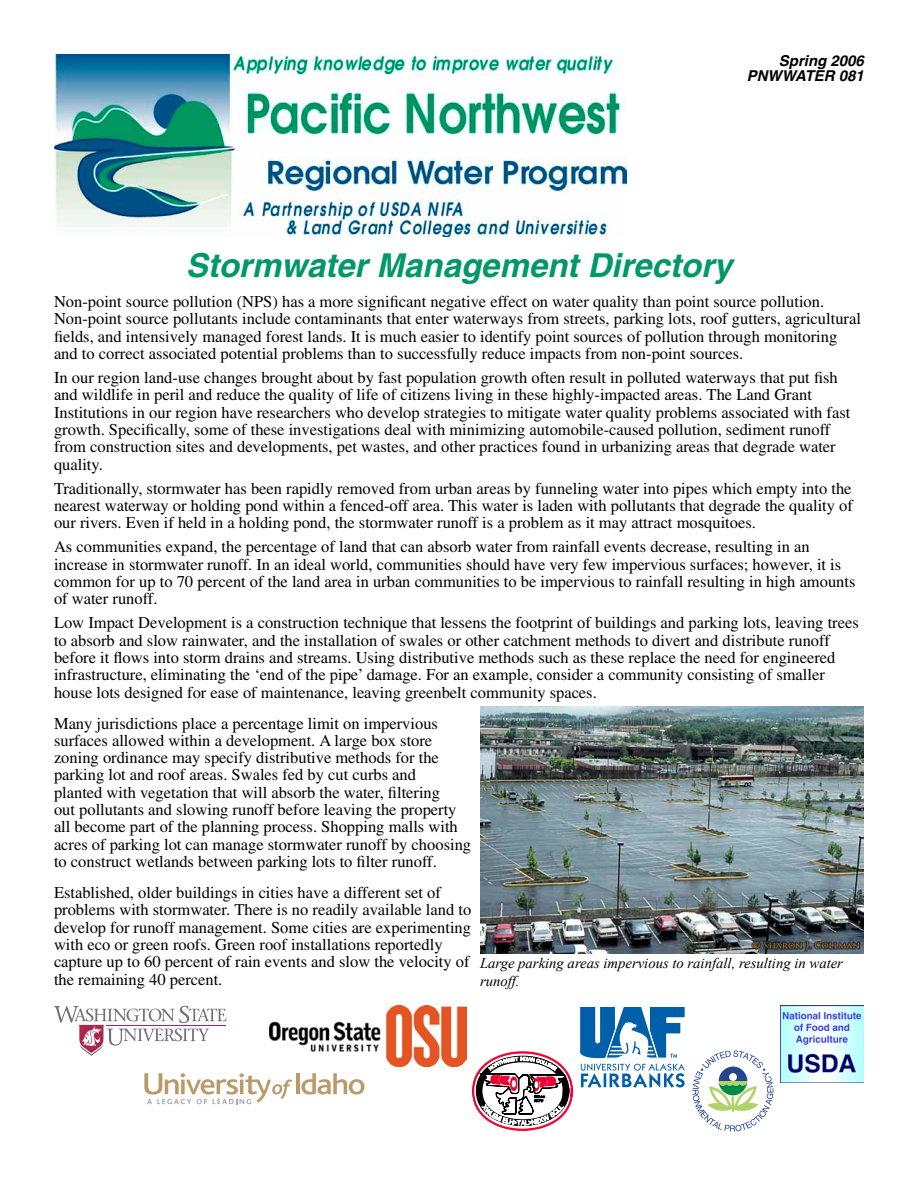
<style>
.page{position:relative;width:918px;height:1188px;background:#fff}
.page>*{position:absolute;margin:0;border:0;box-sizing:border-box;transform-origin:0 0}
.Big_Text_Head{font:italic 700 33px "Sans";color:#009866}
.Body_Text_Front{font:16.5px/17.2px "Toronto";color:#000}
.Body_Text{font:italic 700 15px "Sans";color:#000}
.t1{font:italic 14.7px/17.7px "Times New Roman";color:#000}
</style>
<div class="page">
<img style="left:481px;top:706px;width:383px;height:248px">
<svg style="left:54px;top:1006px;width:172px;height:50px"></svg>
<img style="left:270px;top:1006px;width:197px;height:60px">
<svg style="left:580px;top:1006px;width:106px;height:81px"></svg>
<img style="left:781px;top:1006px;width:83px;height:77px">
<svg style="left:472px;top:1051px;width:101px;height:80px"></svg>
<svg style="left:692px;top:1050px;width:81px;height:82px"></svg>
<img style="left:54px;top:54px;width:572px;height:183px">
<hr style="left:296px;top:1073px;width:4px;height:21px;background:#bb9a6a">
<svg style="left:301px;top:1073px;width:63px;height:22px"></svg>
<svg style="left:144px;top:1073px;width:148px;height:31px"></svg>
<p class="Body_Text" style="left:779px;top:51px;width:87px">Spring 2006</p>
<p class="Body_Text" style="left:747px;top:67px;width:119px">PNWWATER 081</p>
<p class="Big_Text_Head" style="left:186px;top:245px;width:548px">Stormwater Management Directory</p>
<p class="Body_Text_Front" style="left:54px;top:293px;width:808px">Non-point source pollution (NPS) has a more significant negative effect on water quality than point source pollution.<br>Non-point source pollutants include contaminants that enter waterways from streets, parking lots, roof gutters, agricultural fields, and intensively managed forest lands. It is much easier to identify point sources of pollution through monitoring and to correct associated potential problems than to successfully reduce impacts from non-point sources.</p>
<p class="Body_Text_Front" style="left:54px;top:369px;width:798px">In our region land-use changes brought about by fast population growth often result in polluted waterways that put fish and wildlife in peril and reduce the quality of life of citizens living in these highly-impacted areas. The Land Grant Institutions in our region have researchers who develop strategies to mitigate water quality problems associated with fast growth. Specifically, some of these investigations deal with minimizing automobile-caused pollution, sediment runoff from construction sites and developments, pet wastes, and other practices found in urbanizing areas that degrade water quality.</p>
<p class="Body_Text_Front" style="left:54px;top:479px;width:800px;text-align:justify">Traditionally, stormwater has been rapidly removed from urban areas by funneling water into pipes which empty into the nearest waterway or holding pond within a fenced-off area. This water is laden with pollutants that degrade the quality of our rivers. Even if held in a holding pond, the stormwater runoff is a problem as it may attract mosquitoes.</p>
<p class="Body_Text_Front" style="left:54px;top:538px;width:803px">As communities expand, the percentage of land that can absorb water from rainfall events decrease, resulting in an increase in stormwater runoff. In an ideal world, communities should have very few impervious surfaces; however, it is common for up to 70 percent of the land area in urban communities to be impervious to rainfall resulting in high amounts of water runoff.</p>
<p class="Body_Text_Front" style="left:54px;top:614px;width:806px">Low Impact Development is a construction technique that lessens the footprint of buildings and parking lots, leaving trees to absorb and slow rainwater, and the installation of swales or other catchment methods to divert and distribute runoff before it flows into storm drains and streams. Using distributive methods such as these replace the need for engineered infrastructure, eliminating the ‘end of the pipe’ damage. For an example, consider a community consisting of smaller house lots designed for ease of maintenance, leaving greenbelt community spaces.</p>
<p class="Body_Text_Front" style="left:54px;top:714px;width:419px">Many jurisdictions place a percentage limit on impervious surfaces allowed within a development. A large box store zoning ordinance may specify distributive methods for the parking lot and roof areas. Swales fed by cut curbs and<br>planted with vegetation that will absorb the water, filtering<br>out pollutants and slowing runoff before leaving the property all become part of the planning process. Shopping malls with acres of parking lot can manage stormwater runoff by choosing to construct wetlands between parking lots to filter runoff.</p>
<p class="Body_Text_Front" style="left:54px;top:884px;width:419px">Established, older buildings in cities have a different set of problems with stormwater. There is no readily available land to develop for runoff management. Some cities are experimenting with eco or green roofs. Green roof installations reportedly capture up to 60 percent of rain events and slow the velocity of the remaining 40 percent.</p>
<p class="t1" style="left:480px;top:954px;width:365px">Large parking areas impervious to rainfall, resulting in water runoff.</p>
</div>
